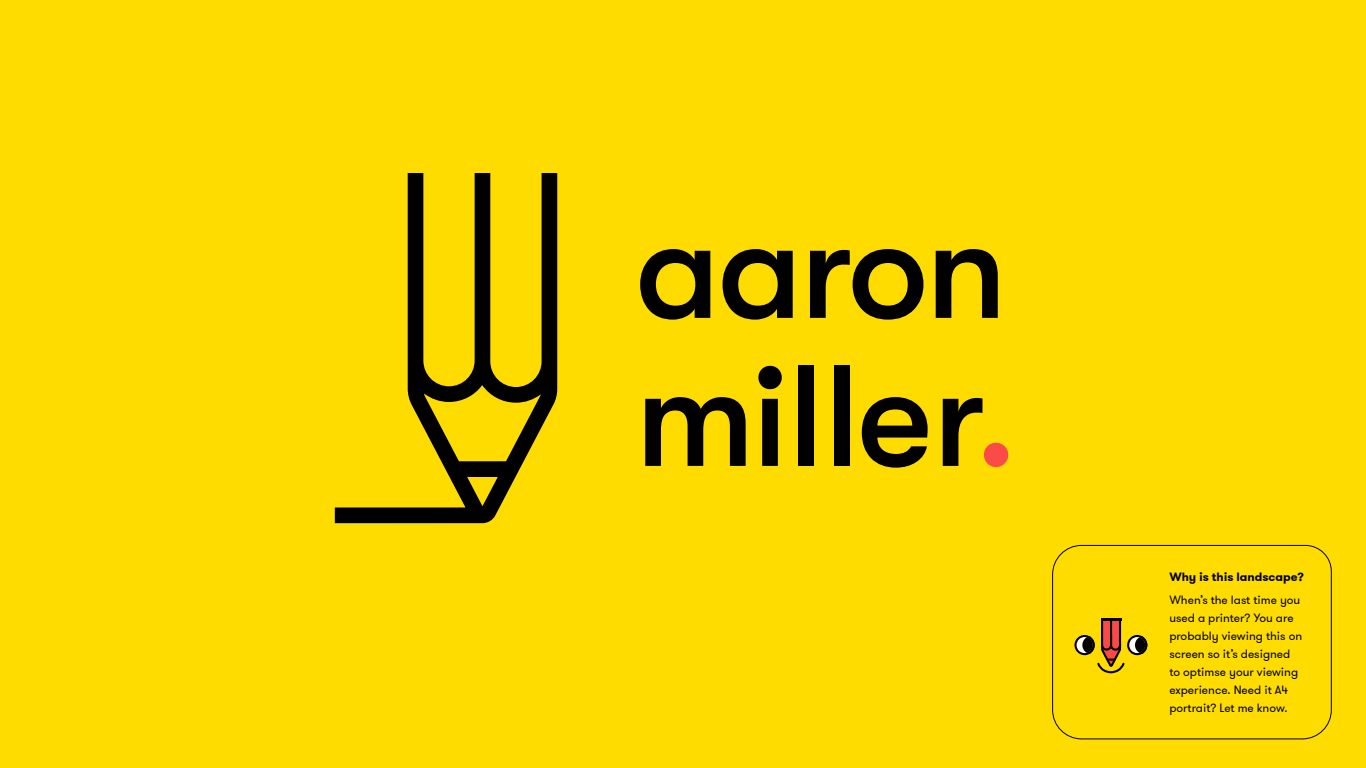
<style>
.page{position:relative;width:1366px;height:768px;background:#ffdc00}
.page>*{position:absolute;margin:0;border:0;box-sizing:border-box;transform-origin:0 0}
.t1{font:500 144px/148px "GT Walsheim Pro";letter-spacing:-.02em;color:#000}
.t2{font:12px/18px "GT Walsheim";color:#000}
.t3{font:700 12px "GT Walsheim";color:#000}
.s1{color:#fa4b48}
</style>
<div class="page">
<svg style="left:335px;top:173px;width:222px;height:350px"></svg>
<svg style="left:1052px;top:544px;width:280px;height:196px"></svg>
<svg style="left:1074px;top:620px;width:73px;height:53px"></svg>
<hr style="left:1101px;top:619px;width:20px;height:2px;background:#000">
<h1 class="t1" style="left:635px;top:195px;width:383px">aaron miller<span class="s1">.</span></h1>
<p class="t3" style="left:1169px;top:569px;width:136px">Why is this landscape?</p>
<p class="t2" style="left:1169px;top:591px;width:134px">When’s the last time you used a printer? You are probably viewing this on screen so it’s designed to optimse your viewing experience. Need it A4 portrait? Let me know.</p>
</div>
